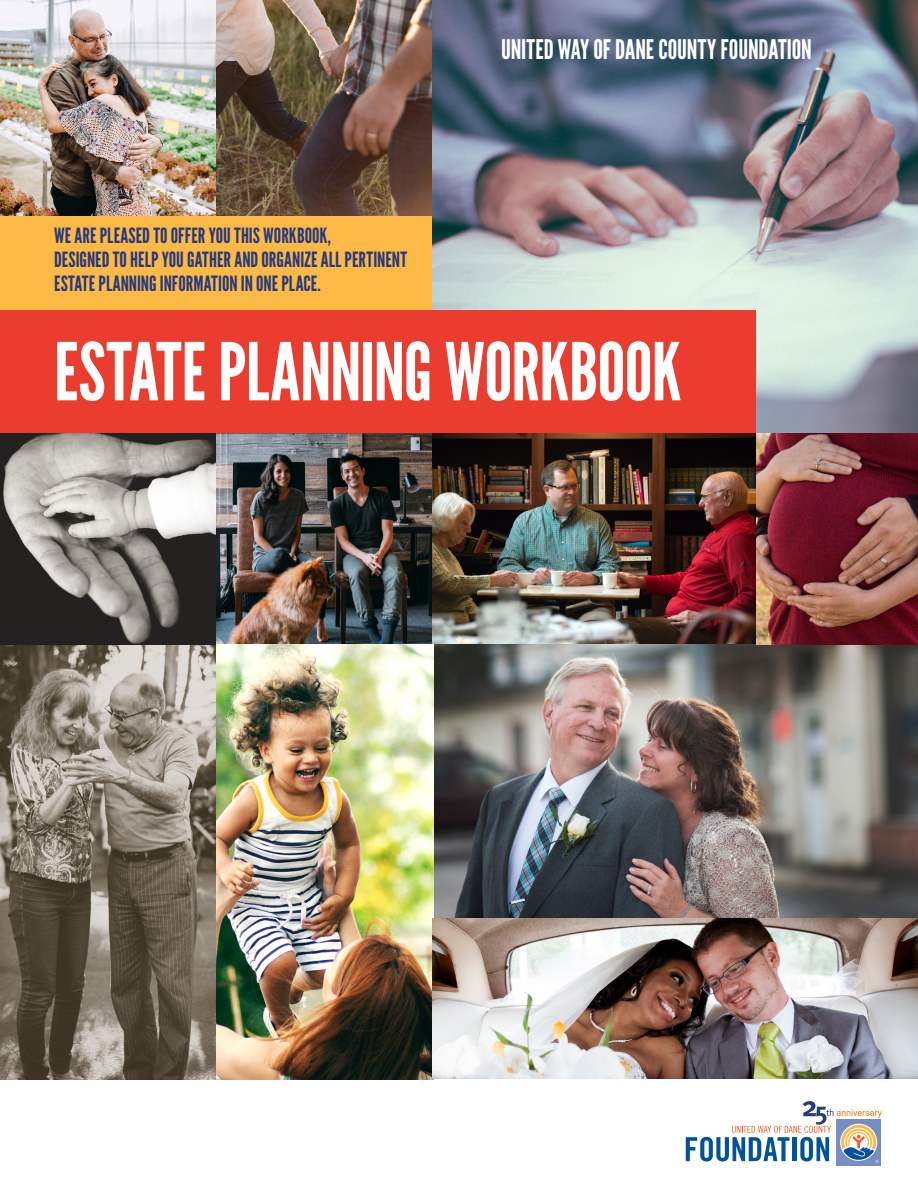
<style>
.page{position:relative;width:918px;height:1188px;background:#fff}
.page>*{position:absolute;margin:0;border:0;box-sizing:border-box;transform-origin:0 0}
.t1{font:79.5px "League Gothic";letter-spacing:-.01em;color:#fff}
.t2{font:27px "League Gothic";letter-spacing:-.005em;color:#fff}
.t3{font:21px/24px "League Gothic";color:#253a80}
</style>
<div class="page">
<div style="left:0;top:0;width:918px;height:1064px;background:#fdb945"></div>
<img style="left:432px;top:0;width:486px;height:433px">
<div style="left:836px;top:1119px;width:45px;height:47px;background:#768ec2"></div>
<svg style="left:686px;top:1101px;width:196px;height:62px"></svg>
<div style="left:0;top:310px;width:756px;height:123px;background:#ea3d2f"></div>
<img style="left:216px;top:433px;width:702px;height:212px">
<img style="left:0;top:0;width:432px;height:216px">
<img style="left:0;top:433px;width:216px;height:647px">
<img style="left:433px;top:645px;width:485px;height:273px">
<img style="left:216px;top:645px;width:217px;height:435px">
<img style="left:432px;top:918px;width:486px;height:161px">
<p class="t3" style="left:54px;top:224px;width:355px">WE ARE PLEASED TO OFFER YOU THIS WORKBOOK,<br>DESIGNED TO HELP YOU GATHER AND ORGANIZE ALL PERTINENT<br>ESTATE PLANNING INFORMATION IN ONE PLACE.</p>
<p class="t2" style="left:501px;top:34px;width:312px">UNITED WAY OF DANE COUNTY FOUNDATION</p>
<p class="t1" style="left:54px;top:325px;width:629px">ESTATE PLANNING WORKBOOK</p>
</div>
